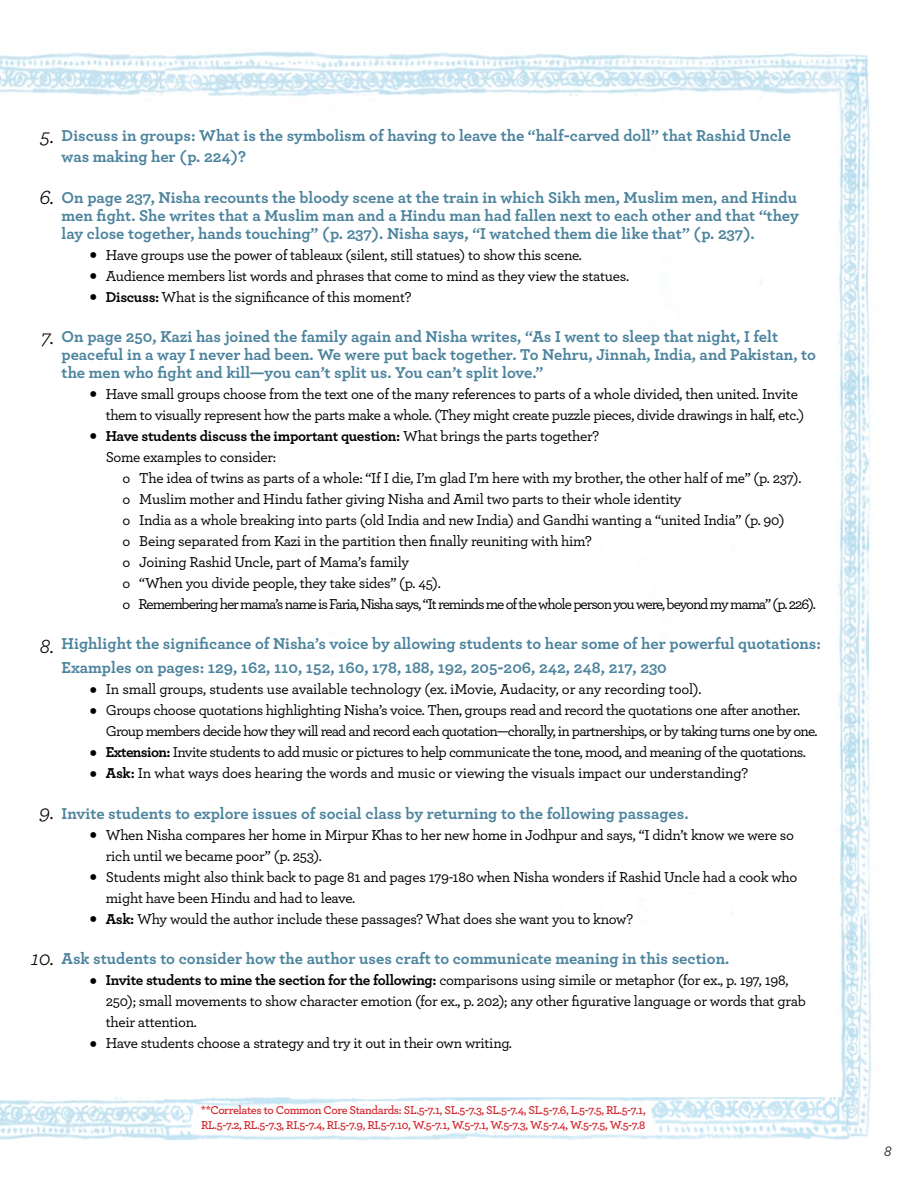
<style>
.page{position:relative;width:918px;height:1188px;background:#fff}
.page>*{position:absolute;margin:0;border:0;box-sizing:border-box;transform-origin:0 0}
.t1{font:500 29.4px/21px "Archer";color:#000}
.t2{font:italic 21px "Archer";color:#000}
.t3{font:700 16.5px/18px "Archer";color:#4c839d}
.t4{font:500 15px/21px "Archer";letter-spacing:-.025em;color:#000}
.t5{font:italic 15px "Archer";color:#000}
.t6{font:600 12px/15px "Archer";letter-spacing:-.03em;color:#d12229}
.s1{font-weight:700}
</style>
<div class="page">
<img style="left:164px;top:51px;width:704px;height:673px">
<img style="left:868px;top:95px;width:4px;height:1002px">
<img style="left:839px;top:724px;width:29px;height:311px">
<img style="left:841px;top:1035px;width:27px;height:62px">
<img style="left:0;top:52px;width:164px;height:1088px">
<img style="left:164px;top:1097px;width:685px;height:44px">
<img style="left:838px;top:1097px;width:32px;height:41px">
<h2 class="t2" style="left:40px;top:121px;width:15px">5.</h2>
<h2 class="t2" style="left:39px;top:182px;width:16px">6.</h2>
<h2 class="t2" style="left:41px;top:322px;width:14px">7.</h2>
<h2 class="t2" style="left:40px;top:631px;width:16px">8.</h2>
<h2 class="t2" style="left:39px;top:797px;width:16px">9.</h2>
<h2 class="t2" style="left:31px;top:943px;width:24px">10.</h2>
<p class="t3" style="left:62px;top:124px;width:731px;line-height:21px">Discuss in groups: What is the symbolism of having to leave the “half-carved doll” that Rashid Uncle was making her (p. 224)?</p>
<p class="t3" style="left:62px;top:187px;width:739px;text-align:justify">On page 237, Nisha recounts the bloody scene at the train in which Sikh men, Muslim men, and Hindu men fight. She writes that a Muslim man and a Hindu man had fallen next to each other and that “they lay close together, hands touching” (p. 237). Nisha says, “I watched them die like that” (p. 237).</p>
<p class="t4" style="left:106px;top:243px;width:525px">Have groups use the power of tableaux (silent, still statues) to show this scene.<br>Audience members list words and phrases that come to mind as they view the statues.<br><span class="s1">Discuss:</span> What is the significance of this moment?</p>
<p class="t3" style="left:62px;top:326px;width:756px">On page 250, Kazi has joined the family again and Nisha writes, “As I went to sleep that night, I felt peaceful in a way I never had been. We were put back together. To Nehru, Jinnah, India, and Pakistan, to the men who fight and kill—you can’t split us. You can’t split love.”</p>
<p class="t4" style="left:106px;top:383px;width:700px">Have small groups choose from the text one of the many references to parts of a whole divided, then united. Invite them to visually represent how the parts make a whole. (They might create puzzle pieces, divide drawings in half, etc.)<br><span class="s1">Have students discuss the important question:</span> What brings the parts together?<br>Some examples to consider:</p>
<p class="t4" style="left:122px;top:467px;width:695px">o The idea of twins as parts of a whole: “If I die, I’m glad I’m here with my brother, the other half of me” (p. 237).<br>o Muslim mother and Hindu father giving Nisha and Amil two parts to their whole identity<br>o India as a whole breaking into parts (old India and new India) and Gandhi wanting a “united India” (p. 90)<br>o Being separated from Kazi in the partition then finally reuniting with him?<br>o Joining Rashid Uncle, part of Mama’s family<br>o “When you divide people, they take sides” (p. 45).<br>o Remembering her mama’s name is Faria, Nisha says, “It reminds me of the whole person you were, beyond my mama” (p. 226).</p>
<p class="t3" style="left:62px;top:631px;width:761px;line-height:23.9px">Highlight the significance of Nisha’s voice by allowing students to hear some of her powerful quotations:<br>Examples on pages: 129, 162, 110, 152, 160, 178, 188, 192, 205-206, 242, 248, 217, 230</p>
<p class="t4" style="left:106px;top:678px;width:713px">In small groups, students use available technology (ex. iMovie, Audacity, or any recording tool).<br>Groups choose quotations highlighting Nisha’s voice. Then, groups read and record the quotations one after another.<br>Group members decide how they will read and record each quotation—chorally, in partnerships, or by taking turns one by one.<br><span class="s1">Extension:</span> Invite students to add music or pictures to help communicate the tone, mood, and meaning of the quotations.<br><span class="s1">Ask:</span> In what ways does hearing the words and music or viewing the visuals impact our understanding?</p>
<p class="t3" style="left:62px;top:803px;width:628px">Invite students to explore issues of social class by returning to the following passages.</p>
<p class="t4" style="left:106px;top:823px;width:693px">When Nisha compares her home in Mirpur Khas to her new home in Jodhpur and says, “I didn’t know we were so rich until we became poor” (p. 253).<br>Students might also think back to page 81 and pages 179-180 when Nisha wonders if Rashid Uncle had a cook who might have been Hindu and had to leave.<br><span class="s1">Ask:</span> Why would the author include these passages? What does she want you to know?</p>
<p class="t3" style="left:62px;top:948px;width:669px">Ask students to consider how the author uses craft to communicate meaning in this section.</p>
<p class="t4" style="left:106px;top:969px;width:702px"><span class="s1">Invite students to mine the section for the following:</span> comparisons using simile or metaphor (for ex., p. 197, 198, 250); small movements to show character emotion (for ex., p. 202); any other figurative language or words that grab their attention.<br>Have students choose a strategy and try it out in their own writing.</p>
<h1 class="t1" style="left:89px;top:241px;width:10px;text-align:justify">• • •</h1>
<h1 class="t1" style="left:89px;top:370px;width:10px;line-height:42px">• •</h1>
<h1 class="t1" style="left:89px;top:676px;width:10px">• •</h1>
<h1 class="t1" style="left:89px;top:739px;width:10px">• •</h1>
<h1 class="t1" style="left:89px;top:811px;width:10px;line-height:42px;text-align:justify">• • •</h1>
<h1 class="t1" style="left:89px;top:946px;width:10px;line-height:63px">• •</h1>
<p class="t6" style="left:201px;top:1102px;width:446px">**Correlates to Common Core Standards: SL.5-7.1, SL.5-7.3, SL.5-7.4, SL.5-7.6, L.5-7.5, RL.5-7.1,<br>RL.5-7.2, RL.5-7.3, RI.5-7.4, RI.5-7.9, RI.5-7.10, W.5-7.1, W.5-7.1, W.5-7.3, W.5-7.4, W.5-7.5, W.5-7.8</p>
<p class="t5" style="left:884px;top:1140px;width:9px">8</p>
</div>
